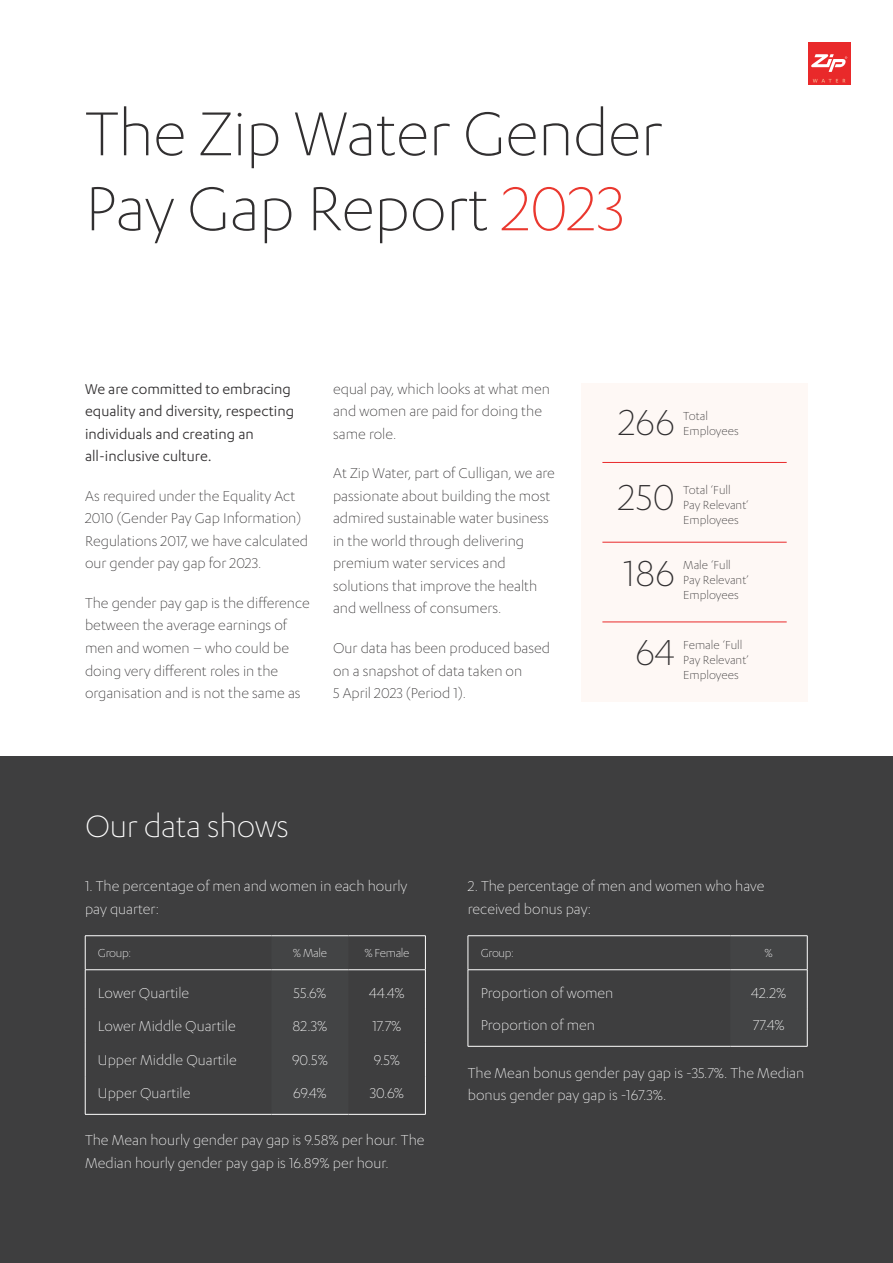
<style>
.page{position:relative;width:893px;height:1263px;background:#fff}
.page>*{position:absolute;margin:0;border:0;box-sizing:border-box;transform-origin:0 0}
.t1{font:300 72px/75px "Karbon";letter-spacing:-.01em;color:#312f30}
.t2{font:300 42px "Karbon";color:#312f30}
.t3{font:300 36px "Karbon";letter-spacing:-.01em;color:#fff}
.t4{font:300 16.5px/22.5px "Karbon";color:#312f30}
.t5{font:300 16.5px/22.5px "Karbon";color:#fff}
.t6{font:16.5px/22.5px "Karbon";color:#312f30}
.t7{font:300 13.5px/15px "Karbon";color:#312f30}
.t8{font:300 13.5px "Karbon";letter-spacing:-.025em;color:#fff}
.s1{color:#ea382f}
</style>
<div class="page">
<div style="left:0;top:757px;width:893px;height:506px;background:#3e3e3f"></div>
<div style="left:808px;top:43px;width:42px;height:42px;background:#e9292a"></div>
<svg style="left:813px;top:79px;width:32px;height:4px"></svg>
<svg style="left:811px;top:54px;width:36px;height:18px"></svg>
<div style="left:581px;top:383px;width:227px;height:319px;background:#fef8f5"></div>
<hr style="left:602px;top:462px;width:185px;height:1px;background:#e9292a">
<hr style="left:602px;top:542px;width:185px;height:1px;background:#e9292a">
<hr style="left:602px;top:621px;width:185px;height:1px;background:#e9292a">
<svg style="left:86px;top:936px;width:339px;height:178px"></svg>
<svg style="left:271px;top:936px;width:77px;height:178px"></svg>
<hr style="left:85px;top:935px;width:186px;height:1px;background:#fff">
<hr style="left:85px;top:936px;width:1px;height:33px;background:#fff">
<hr style="left:348px;top:935px;width:78px;height:1px;background:#fff">
<hr style="left:425px;top:936px;width:1px;height:33px;background:#fff">
<hr style="left:85px;top:969px;width:186px;height:1px;background:#fff">
<hr style="left:85px;top:970px;width:1px;height:38px;background:#fff">
<hr style="left:348px;top:969px;width:78px;height:1px;background:#fff">
<hr style="left:425px;top:970px;width:1px;height:38px;background:#fff">
<hr style="left:85px;top:1008px;width:1px;height:34px;background:#fff">
<hr style="left:425px;top:1008px;width:1px;height:34px;background:#fff">
<hr style="left:85px;top:1042px;width:1px;height:34px;background:#fff">
<hr style="left:425px;top:1042px;width:1px;height:34px;background:#fff">
<hr style="left:85px;top:1076px;width:1px;height:38px;background:#fff">
<hr style="left:425px;top:1076px;width:1px;height:38px;background:#fff">
<hr style="left:85px;top:1114px;width:186px;height:1px;background:#fff">
<hr style="left:348px;top:1114px;width:78px;height:1px;background:#fff">
<hr style="left:271px;top:935px;width:77px;height:1px;background:#fff">
<hr style="left:271px;top:969px;width:77px;height:1px;background:#fff">
<hr style="left:271px;top:1114px;width:77px;height:1px;background:#fff">
<svg style="left:469px;top:936px;width:338px;height:110px"></svg>
<hr style="left:468px;top:970px;width:1px;height:38px;background:#fff">
<hr style="left:468px;top:1008px;width:1px;height:38px;background:#fff">
<hr style="left:468px;top:1046px;width:262px;height:1px;background:#fff">
<hr style="left:730px;top:935px;width:77px;height:1px;background:#fff">
<hr style="left:807px;top:936px;width:1px;height:33px;background:#fff">
<hr style="left:730px;top:969px;width:77px;height:1px;background:#fff">
<hr style="left:807px;top:970px;width:1px;height:38px;background:#fff">
<hr style="left:807px;top:1008px;width:1px;height:38px;background:#fff">
<hr style="left:730px;top:1046px;width:77px;height:1px;background:#fff">
<hr style="left:468px;top:935px;width:262px;height:1px;background:#fff">
<hr style="left:468px;top:936px;width:1px;height:33px;background:#fff">
<hr style="left:468px;top:969px;width:262px;height:1px;background:#fff">
<p class="t1" style="left:85px;top:94px;width:579px">The Zip Water Gender<br>Pay Gap Report <span class="s1">2023</span></p>
<p class="t6" style="left:85px;top:377px;width:211px">We are committed to embracing equality and diversity, respecting individuals and creating an all-inclusive culture.</p>
<p class="t4" style="left:85px;top:484px;width:224px">As required under the Equality Act 2010 (Gender Pay Gap Information)<br>Regulations 2017, we have calculated our gender pay gap for 2023.</p>
<p class="t4" style="left:85px;top:591px;width:226px">The gender pay gap is the difference between the average earnings of men and women – who could be doing very different roles in the organisation and is not the same as</p>
<p class="t4" style="left:333px;top:377px;width:218px">equal pay, which looks at what men and women are paid for doing the same role.</p>
<p class="t4" style="left:333px;top:462px;width:223px">At Zip Water, part of Culligan, we are passionate about building the most admired sustainable water business in the world through delivering premium water services and solutions that improve the health and wellness of consumers.</p>
<p class="t4" style="left:333px;top:636px;width:218px">Our data has been produced based on a snapshot of data taken on<br>5 April 2023 (Period 1).</p>
<p class="t3" style="left:85px;top:806px;width:206px">Our data shows</p>
<p class="t2" style="left:618px;top:400px;width:58px">266</p>
<p class="t7" style="left:683px;top:408px;width:57px">Total<br>Employees</p>
<p class="t2" style="left:618px;top:474px;width:58px">250</p>
<p class="t7" style="left:683px;top:482px;width:67px">Total ‘Full<br>Pay Relevant‘<br>Employees</p>
<p class="t2" style="left:624px;top:550px;width:53px">186</p>
<p class="t7" style="left:683px;top:557px;width:67px">Male ‘Full<br>Pay Relevant’<br>Employees</p>
<p class="t2" style="left:635px;top:630px;width:41px">64</p>
<p class="t7" style="left:683px;top:637px;width:67px">Female ‘Full<br>Pay Relevant’<br>Employees</p>
<p class="t5" style="left:85px;top:875px;width:324px">1. The percentage of men and women in each hourly pay quarter:</p>
<p class="t8" style="left:98px;top:946px;width:34px">Group:</p>
<p class="t8" style="left:293px;top:946px;width:36px">% Male</p>
<p class="t8" style="left:364px;top:946px;width:47px">% Female</p>
<p class="t5" style="left:98px;top:981px;width:93px">Lower Quartile</p>
<p class="t5" style="left:294px;top:981px;width:34px">55.6%</p>
<p class="t5" style="left:369px;top:981px;width:37px">44.4%</p>
<p class="t5" style="left:98px;top:1014px;width:139px">Lower Middle Quartile</p>
<p class="t5" style="left:292px;top:1014px;width:36px">82.3%</p>
<p class="t5" style="left:372px;top:1014px;width:31px">17.7%</p>
<p class="t5" style="left:98px;top:1048px;width:140px">Upper Middle Quartile</p>
<p class="t5" style="left:292px;top:1048px;width:37px">90.5%</p>
<p class="t5" style="left:374px;top:1048px;width:28px">9.5%</p>
<p class="t5" style="left:98px;top:1081px;width:94px">Upper Quartile</p>
<p class="t5" style="left:293px;top:1081px;width:35px">69.4%</p>
<p class="t5" style="left:370px;top:1081px;width:36px">30.6%</p>
<p class="t5" style="left:85px;top:1128px;width:341px">The Mean hourly gender pay gap is 9.58% per hour. The<br>Median hourly gender pay gap is 16.89% per hour.</p>
<p class="t5" style="left:468px;top:875px;width:298px">2. The percentage of men and women who have received bonus pay:</p>
<p class="t8" style="left:481px;top:946px;width:34px">Group:</p>
<p class="t8" style="left:765px;top:946px;width:10px">%</p>
<p class="t5" style="left:481px;top:981px;width:134px">Proportion of women</p>
<p class="t5" style="left:751px;top:981px;width:37px">42.2%</p>
<p class="t5" style="left:481px;top:1013px;width:116px">Proportion of men</p>
<p class="t5" style="left:753px;top:1013px;width:33px">77.4%</p>
<p class="t5" style="left:468px;top:1061px;width:338px">The Mean bonus gender pay gap is -35.7%. The Median bonus gender pay gap is -167.3%.</p>
</div>
